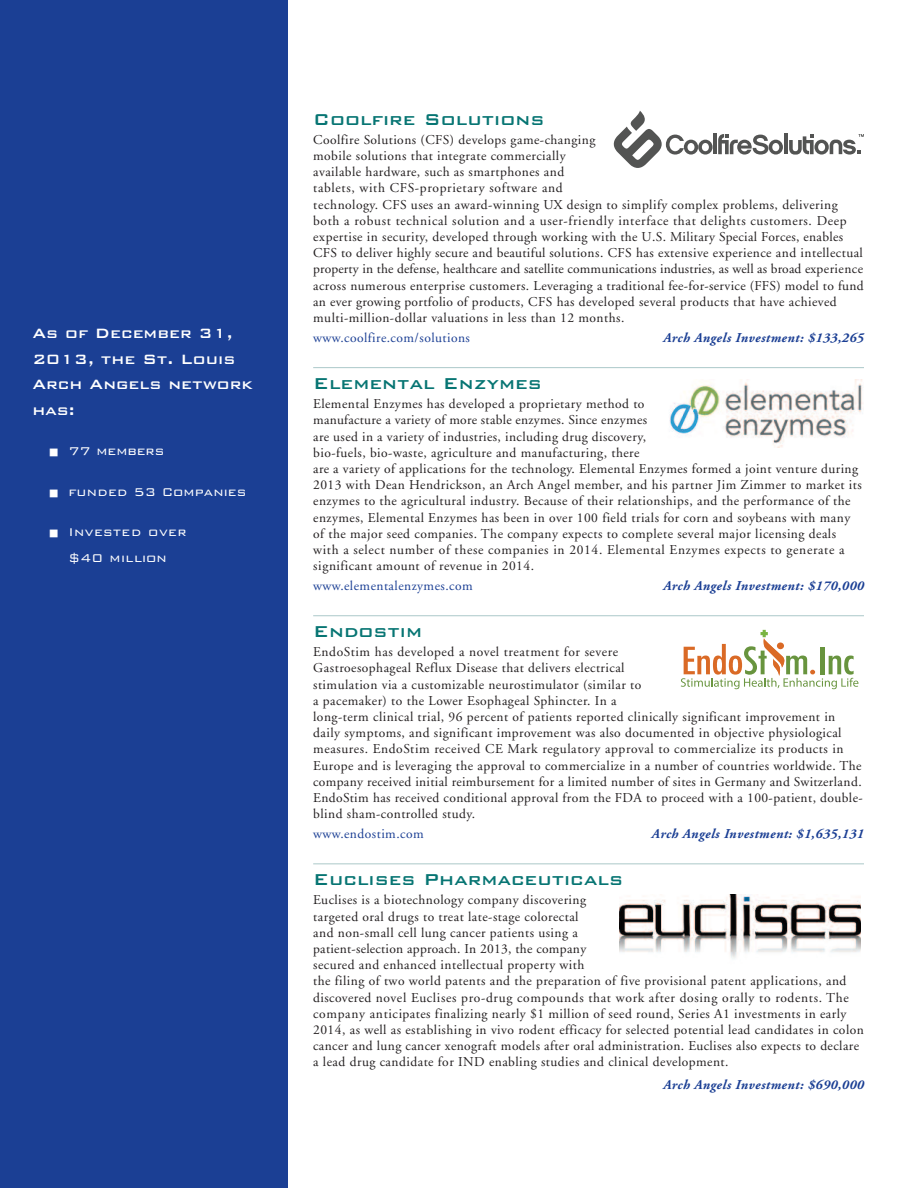
<style>
.page{position:relative;width:918px;height:1188px;background:#fff}
.page>*{position:absolute;margin:0;border:0;box-sizing:border-box;transform-origin:0 0}
.t1{font:500 21px "Bank Gothic";color:#077573}
.t2{font:500 18px/25.5px "Bank Gothic";color:#fff}
.t3{font:300 15px "Bank Gothic";letter-spacing:.005em;color:#fff}
.t4{font:300 15px/25.5px "Bank Gothic";letter-spacing:.03em;color:#fff;text-align:center}
.t5{font:13.5px/16.2px "Adobe Garamond";letter-spacing:.035em;color:#231f20}
.t6{font:italic 700 13.5px "Adobe Garamond";letter-spacing:.035em;color:#1b3f94}
.t7{font:13.5px "Adobe Garamond";letter-spacing:.035em;color:#1b3f94}
</style>
<div class="page">
<div style="left:0;top:0;width:287px;height:1188px;background:#1b3f94"></div>
<hr style="left:313px;top:367px;width:551px;height:1px;background:#abc8c9">
<hr style="left:313px;top:615px;width:551px;height:1px;background:#abc8c9">
<hr style="left:313px;top:863px;width:551px;height:1px;background:#abc8c9">
<hr style="left:784px;top:134px;width:4px;height:20px;background:#535453">
<svg style="left:789px;top:134px;width:75px;height:21px"></svg>
<svg style="left:614px;top:111px;width:169px;height:57px"></svg>
<img style="left:669px;top:379px;width:194px;height:68px">
<svg style="left:681px;top:630px;width:177px;height:59px"></svg>
<img style="left:620px;top:894px;width:240px;height:65px">
<h2 class="t2" style="left:32px;top:321px;width:222px">As of December 31,<br>2013, the St. Louis<br>Arch Angels network has:</h2>
<p class="t3" style="left:50px;top:444px;width:116px">■ 77 members</p>
<p class="t3" style="left:50px;top:484px;width:198px">■ funded 53 Companies</p>
<p class="t4" style="left:50px;top:519px;width:138px">■ Invested over $40 million</p>
<h1 class="t1" style="left:313px;top:108px;width:233px">Coolfire Solutions</h1>
<p class="t5" style="left:313px;top:133px;width:552px">Coolfire Solutions (CFS) develops game-changing<br>mobile solutions that integrate commercially<br>available hardware, such as smartphones and<br>tablets, with CFS-proprietary software and<br>technology. CFS uses an award-winning UX design to simplify complex problems, delivering both a robust technical solution and a user-friendly interface that delights customers. Deep expertise in security, developed through working with the U.S. Military Special Forces, enables CFS to deliver highly secure and beautiful solutions. CFS has extensive experience and intellectual property in the defense, healthcare and satellite communications industries, as well as broad experience across numerous enterprise customers. Leveraging a traditional fee-for-service (FFS) model to fund an ever growing portfolio of products, CFS has developed several products that have achieved multi-million-dollar valuations in less than 12 months.</p>
<p class="t7" style="left:313px;top:332px;width:158px">www.coolfire.com/solutions</p>
<p class="t6" style="left:663px;top:332px;width:202px">Arch Angels Investment: $133,265</p>
<h1 class="t1" style="left:313px;top:372px;width:230px">Elemental Enzymes</h1>
<p class="t5" style="left:313px;top:397px;width:550px">Elemental Enzymes has developed a proprietary method to<br>manufacture a variety of more stable enzymes. Since enzymes<br>are used in a variety of industries, including drug discovery,<br>bio-fuels, bio-waste, agriculture and manufacturing, there<br>are a variety of applications for the technology. Elemental Enzymes formed a joint venture during 2013 with Dean Hendrickson, an Arch Angel member, and his partner Jim Zimmer to market its enzymes to the agricultural industry. Because of their relationships, and the performance of the enzymes, Elemental Enzymes has been in over 100 field trials for corn and soybeans with many of the major seed companies. The company expects to complete several major licensing deals with a select number of these companies in 2014. Elemental Enzymes expects to generate a significant amount of revenue in 2014.</p>
<p class="t7" style="left:313px;top:580px;width:161px">www.elementalenzymes.com</p>
<p class="t6" style="left:663px;top:580px;width:202px">Arch Angels Investment: $170,000</p>
<h1 class="t1" style="left:313px;top:620px;width:110px">Endostim</h1>
<p class="t5" style="left:313px;top:645px;width:551px">EndoStim has developed a novel treatment for severe<br>Gastroesophageal Reflux Disease that delivers electrical<br>stimulation via a customizable neurostimulator (similar to<br>a pacemaker) to the Lower Esophageal Sphincter. In a<br>long-term clinical trial, 96 percent of patients reported clinically significant improvement in daily symptoms, and significant improvement was also documented in objective physiological measures. EndoStim received CE Mark regulatory approval to commercialize its products in Europe and is leveraging the approval to commercialize in a number of countries worldwide. The company received initial reimbursement for a limited number of sites in Germany and Switzerland.<br>EndoStim has received conditional approval from the FDA to proceed with a 100-patient, double&shy;blind sham-controlled study.</p>
<p class="t7" style="left:313px;top:829px;width:112px">www.endostim.com</p>
<p class="t6" style="left:652px;top:829px;width:214px">Arch Angels Investment: $1,635,131</p>
<h1 class="t1" style="left:313px;top:869px;width:311px">Euclises Pharmaceuticals</h1>
<p class="t5" style="left:313px;top:893px;width:552px">Euclises is a biotechnology company discovering<br>targeted oral drugs to treat late-stage colorectal<br>and non-small cell lung cancer patients using a<br>patient-selection approach. In 2013, the company<br>secured and enhanced intellectual property with<br>the filing of two world patents and the preparation of five provisional patent applications, and discovered novel Euclises pro-drug compounds that work after dosing orally to rodents. The company anticipates finalizing nearly $1 million of seed round, Series A1 investments in early 2014, as well as establishing in vivo rodent efficacy for selected potential lead candidates in colon cancer and lung cancer xenograft models after oral administration. Euclises also expects to declare a lead drug candidate for IND enabling studies and clinical development.</p>
<p class="t6" style="left:663px;top:1079px;width:202px">Arch Angels Investment: $690,000</p>
</div>
